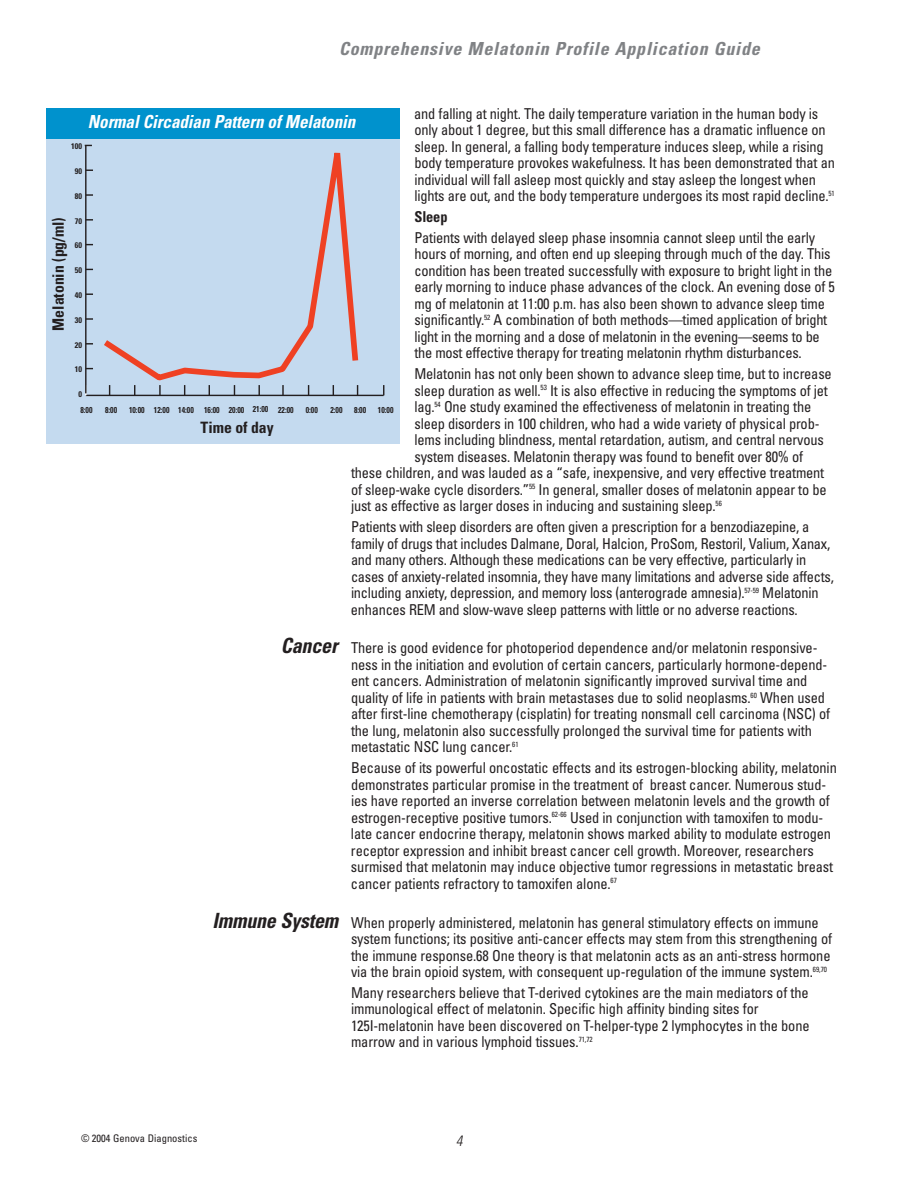
<style>
.page{position:relative;width:918px;height:1188px;background:#fff}
.page>*{position:absolute;margin:0;border:0;box-sizing:border-box;transform-origin:0 0}
.t1{font:italic 700 condensed 18px "Univers";letter-spacing:.045em;color:#808285}
.t2{font:italic 700 condensed 18px "Univers";letter-spacing:-.005em;color:#fff;scale:.95 1}
.t3{font:700 condensed 15.75px "Univers";color:#231f20}
.t4{font:condensed 15px/16.5px "Univers";letter-spacing:-.015em;color:#231f20;scale:.96 1}
.t5{font:700 condensed 15px "Univers";letter-spacing:-.01em;color:#231f20;scale:.96 1}
.t6{font:italic 300 condensed 15px "Univers";color:#231f20}
.t7{font:condensed 10.5px "Univers";color:#231f20}
.t8{font:700 condensed 8.55px "Univers";color:#231f20;scale:.91 1}
.t9{font:700 condensed 8.1px "Univers";color:#231f20}
.s1{font-weight:700;font-style:italic;font-size:21px}
</style>
<div class="page">
<div style="left:46px;top:138px;width:353px;height:306px;background:#c4daef"></div>
<hr style="left:86px;top:395px;width:298px;height:1px;background:#231f20">
<svg style="left:159px;top:385px;width:2px;height:10px"></svg>
<svg style="left:282px;top:385px;width:2px;height:10px"></svg>
<hr style="left:85px;top:145px;width:2px;height:248px;background:#231f20">
<svg style="left:86px;top:343px;width:7px;height:2px"></svg>
<svg style="left:86px;top:318px;width:7px;height:2px"></svg>
<svg style="left:86px;top:219px;width:7px;height:2px"></svg>
<svg style="left:86px;top:194px;width:7px;height:2px"></svg>
<svg style="left:100px;top:138px;width:261px;height:243px"></svg>
<div style="left:46px;top:108px;width:353px;height:30px;background:#0092cd"></div>
<p class="t1" style="left:339px;top:42px;width:422px">Comprehensive Melatonin Profile Application Guide</p>
<p class="t4" style="left:414px;top:107px;width:440px">and falling at night. The daily temperature variation in the human body is only about 1 degree, but this small difference has a dramatic influence on sleep. In general, a falling body temperature induces sleep, while a rising body temperature provokes wakefulness. It has been demonstrated that an individual will fall asleep most quickly and stay asleep the longest when lights are out, and the body temperature undergoes its most rapid decline.<sup>51</sup></p>
<p class="t5" style="left:414px;top:211px;width:36px">Sleep</p>
<p class="t4" style="left:414px;top:231px;width:440px">Patients with delayed sleep phase insomnia cannot sleep until the early hours of morning, and often end up sleeping through much of the day. This condition has been treated successfully with exposure to bright light in the early morning to induce phase advances of the clock. An evening dose of 5 mg of melatonin at 11:00 p.m. has also been shown to advance sleep time significantly.<sup>52</sup> A combination of both methods—timed application of bright light in the morning and a dose of melatonin in the evening—seems to be the most effective therapy for treating melatonin rhythm disturbances.</p>
<p class="t4" style="left:414px;top:367px;width:436px">Melatonin has not only been shown to advance sleep time, but to increase</p>
<p class="t4" style="left:414px;top:384px;width:432px">sleep duration as well.<sup>53</sup> It is also effective in reducing the symptoms of jet</p>
<p class="t4" style="left:414px;top:400px;width:415px">lag.<sup>54</sup> One study examined the effectiveness of melatonin in treating the</p>
<p class="t4" style="left:414px;top:417px;width:423px">sleep disorders in 100 children, who had a wide variety of physical prob-</p>
<p class="t4" style="left:414px;top:433px;width:428px">lems including blindness, mental retardation, autism, and central nervous</p>
<p class="t4" style="left:414px;top:450px;width:406px">system diseases. Melatonin therapy was found to benefit over 80% of</p>
<p class="t4" style="left:351px;top:466px;width:495px">these children, and was lauded as a “safe, inexpensive, and very effective treatment</p>
<p class="t4" style="left:351px;top:483px;width:497px">of sleep-wake cycle disorders.”<sup>55</sup> In general, smaller doses of melatonin appear to be</p>
<p class="t4" style="left:351px;top:499px;width:388px">just as effective as larger doses in inducing and sustaining sleep.<sup>56</sup></p>
<p class="t4" style="left:351px;top:520px;width:505px">Patients with sleep disorders are often given a prescription for a benzodiazepine, a family of drugs that includes Dalmane, Doral, Halcion, ProSom, Restoril, Valium, Xanax, and many others. Although these medications can be very effective, particularly in cases of anxiety-related insomnia, they have many limitations and adverse side affects, including anxiety, depression, and memory loss (anterograde amnesia).<sup>57-59</sup> Melatonin enhances REM and slow-wave sleep patterns with little or no adverse reactions.</p>
<p class="t4" style="left:351px;top:641px;width:501px;text-indent:-70px"><span class="s1">Cancer</span> There is good evidence for photoperiod dependence and/or melatonin responsive&shy;ness in the initiation and evolution of certain cancers, particularly hormone-depend&shy;ent cancers. Administration of melatonin significantly improved survival time and quality of life in patients with brain metastases due to solid neoplasms.<sup>60</sup> When used after first-line chemotherapy (cisplatin) for treating nonsmall cell carcinoma (NSC) of the lung, melatonin also successfully prolonged the survival time for patients with metastatic NSC lung cancer.<sup>61</sup></p>
<p class="t4" style="left:351px;top:761px;width:508px">Because of its powerful oncostatic effects and its estrogen-blocking ability, melatonin demonstrates particular promise in the treatment of breast cancer. Numerous stud&shy;ies have reported an inverse correlation between melatonin levels and the growth of estrogen-receptive positive tumors.<sup>62-66</sup> Used in conjunction with tamoxifen to modu&shy;late cancer endocrine therapy, melatonin shows marked ability to modulate estrogen receptor expression and inhibit breast cancer cell growth. Moreover, researchers surmised that melatonin may induce objective tumor regressions in metastatic breast cancer patients refractory to tamoxifen alone.<sup>67</sup></p>
<p class="t4" style="left:351px;top:915px;width:503px;text-indent:-138px"><span class="s1">Immune System</span> When properly administered, melatonin has general stimulatory effects on immune system functions; its positive anti-cancer effects may stem from this strengthening of the immune response.68 One theory is that melatonin acts as an anti-stress hormone via the brain opioid system, with consequent up-regulation of the immune system.<sup>69,70</sup></p>
<p class="t4" style="left:351px;top:986px;width:479px">Many researchers believe that T-derived cytokines are the main mediators of the immunological effect of melatonin. Specific high affinity binding sites for 125I-melatonin have been discovered on T-helper-type 2 lymphocytes in the bone marrow and in various lymphoid tissues.<sup>71,72</sup></p>
<p class="t2" style="left:88px;top:115px;width:283px">Normal Circadian Pattern of Melatonin</p>
<p class="t9" style="left:71px;top:143px;width:12px">100</p>
<p class="t9" style="left:75px;top:168px;width:9px">90</p>
<p class="t9" style="left:75px;top:193px;width:9px">80</p>
<p class="t9" style="left:75px;top:218px;width:9px">70</p>
<p class="t3" style="left:53px;top:331px;width:115px;rotate:-90deg">Melatonin (pg/ml)</p>
<p class="t9" style="left:75px;top:243px;width:9px">60</p>
<p class="t9" style="left:75px;top:267px;width:9px">50</p>
<p class="t9" style="left:75px;top:292px;width:9px">40</p>
<p class="t9" style="left:75px;top:317px;width:9px">30</p>
<p class="t9" style="left:75px;top:342px;width:9px">20</p>
<p class="t9" style="left:75px;top:367px;width:9px">10</p>
<p class="t9" style="left:78px;top:391px;width:5px">0</p>
<p class="t8" style="left:80px;top:407px;width:15px">8:00</p>
<p class="t8" style="left:105px;top:407px;width:15px">8:00</p>
<p class="t8" style="left:129px;top:407px;width:182px">10:00 12:00 14:00 16:00 20:00 21:00 22:00</p>
<p class="t8" style="left:306px;top:407px;width:15px">0:00</p>
<p class="t8" style="left:330px;top:406px;width:15px">2:00</p>
<p class="t8" style="left:354px;top:407px;width:15px">8:00</p>
<p class="t8" style="left:378px;top:407px;width:19px">10:00</p>
<p class="t3" style="left:201px;top:422px;width:75px">Time of day</p>
<p class="t7" style="left:81px;top:1134px;width:118px">© 2004 Genova Diagnostics</p>
<p class="t6" style="left:456px;top:1135px;width:8px">4</p>
</div>
